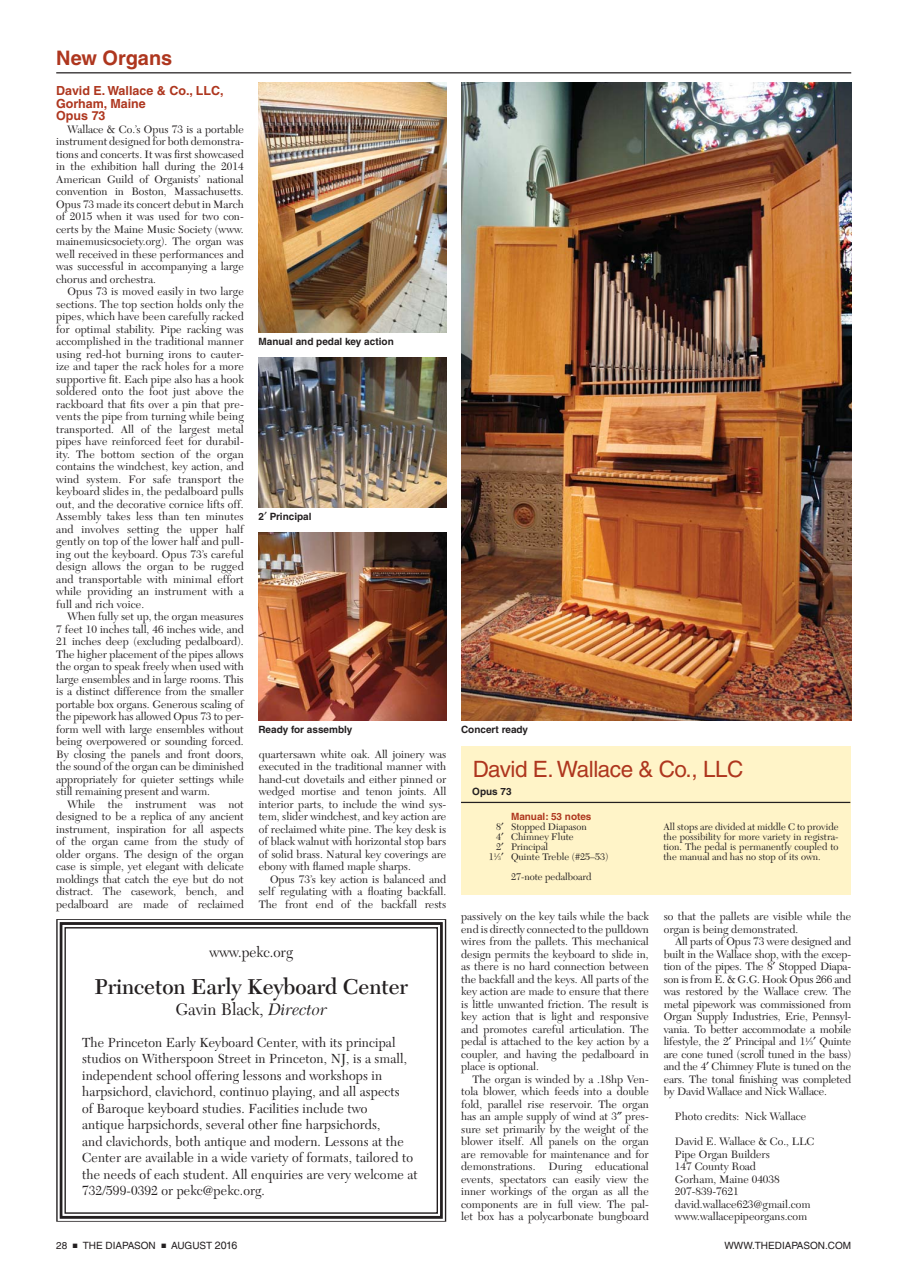
<style>
.page{position:relative;width:900px;height:1283px;background:#fff}
.page>*{position:absolute;margin:0;border:0;box-sizing:border-box;transform-origin:0 0}
.t1{font:600 22.5px "New Caledonia LT Std";color:#231f20;scale:.96 1}
.t2{font:22.5px "Helvetica LT Std";letter-spacing:-.02em;color:#ae361e}
.t3{font:700 20px "Helvetica LT Std";color:#ae361e}
.t4{font:17.5px "New Caledonia LT Std";color:#231f20;scale:.96 1}
.t5{font:15px "New Caledonia LT Std";color:#231f20;scale:.96 1}
.t6{font:13.75px/16.5px "New Caledonia LT Std";letter-spacing:.01em;color:#231f20;scale:.96 1}
.t7{font:700 12.5px/12.5px "Helvetica LT Std";color:#ae361e}
.t8{font:11.25px/12.5px "New Caledonia LT Std";color:#231f20;text-align:justify}
.t9{font:10px/10px "New Caledonia LT Std";color:#231f20;text-align:justify}
.t10{font:700 10px "Helvetica LT Std";color:#231f20}
.t11{font:10px "Helvetica LT Std";color:#231f20}
.t12{font:700 10px "Helvetica LT Std";color:#ae361e}
.s1{font-size:5.5px}
.s2{font-size:6.25px}
.s3{font-style:italic}
.s4{font-size:10.62px}
</style>
<div class="page">
<hr style="left:56px;top:72px;width:795px;height:1px;background:#231f20">
<div style="left:461px;top:746px;width:390px;height:149px;background:#fff4c8"></div>
<hr style="left:461px;top:802px;width:389px;height:1px;background:#231f20">
<img style="left:461px;top:82px;width:390px;height:638px">
<img style="left:259px;top:532px;width:187px;height:188px">
<img style="left:259px;top:82px;width:187px;height:250px">
<img style="left:259px;top:358px;width:187px;height:150px">
<svg style="left:56px;top:920px;width:390px;height:300px"></svg>
<div style="left:60px;top:922px;width:383px;height:296px;border:3px solid #231f20"></div>
<div style="left:64px;top:927px;width:374px;height:286px;border:1px solid #231f20"></div>
<div style="left:48px;top:918px;width:406px;height:304px;border:1px solid #fff"></div>
<h2 class="t3" style="left:56px;top:50px;width:118px">New Organs</h2>
<p class="t7" style="left:56px;top:86px;width:169px">David E. Wallace &amp; Co., LLC,<br>Gorham, Maine<br>Opus 73</p>
<p class="t8" style="left:56px;top:123px;width:189px;text-indent:11px">Wallace &amp; Co.’s Opus 73 is a portable instrument designed for both demonstra&shy;tions and concerts. It was first showcased in the exhibition hall during the 2014<br>American Guild of Organists’ national convention in Boston, Massachusetts.<br>Opus 73 made its concert debut in March of 2015 when it was used for two con&shy;certs by the Maine Music Society (www. mainemusicsociety.org). The organ was well received in these performances and was successful in accompanying a large chorus and orchestra.</p>
<p class="t8" style="left:56px;top:285px;width:189px;text-indent:11px">Opus 73 is moved easily in two large sections. The top section holds only the pipes, which have been carefully racked for optimal stability. Pipe racking was accomplished in the traditional manner using red-hot burning irons to cauter&shy;ize and taper the rack holes for a more supportive fit. Each pipe also has a hook soldered onto the foot just above the rackboard that fits over a pin that pre&shy;vents the pipe from turning while being transported. All of the largest metal pipes have reinforced feet for durabil&shy;ity. The bottom section of the organ contains the windchest, key action, and wind system. For safe transport the keyboard slides in, the pedalboard pulls out, and the decorative cornice lifts off.<br>Assembly takes less than ten minutes and involves setting the upper half gently on top of the lower half and pull&shy;ing out the keyboard. Opus 73’s careful design allows the organ to be rugged and transportable with minimal effort while providing an instrument with a full and rich voice.</p>
<p class="t8" style="left:56px;top:610px;width:189px;text-indent:11px">When fully set up, the organ measures 7 feet 10 inches tall, 46 inches wide, and 21 inches deep (excluding pedalboard).<br>The higher placement of the pipes allows the organ to speak freely when used with large ensembles and in large rooms. This is a distinct difference from the smaller portable box organs. Generous scaling of the pipework has allowed Opus 73 to per&shy;form well with large ensembles without being overpowered or sounding forced.<br>By closing the panels and front doors, the sound of the organ can be diminished appropriately for quieter settings while still remaining present and warm.</p>
<p class="t8" style="left:56px;top:798px;width:189px;text-indent:11px">While the instrument was not designed to be a replica of any ancient instrument, inspiration for all aspects of the organ came from the study of older organs. The design of the organ case is simple, yet elegant with delicate moldings that catch the eye but do not distract. The casework, bench, and pedalboard are made of reclaimed</p>
<p class="t10" style="left:259px;top:338px;width:137px">Manual and pedal key action</p>
<p class="t10" style="left:259px;top:513px;width:55px">2 Principal</p>
<p class="t10" style="left:259px;top:725px;width:95px">Ready for assembly</p>
<p class="t10" style="left:461px;top:725px;width:69px">Concert ready</p>
<p class="t8" style="left:259px;top:748px;width:189px">quartersawn white oak. All joinery was executed in the traditional manner with hand-cut dovetails and either pinned or wedged mortise and tenon joints. All interior parts, to include the wind sys&shy;tem, slider windchest, and key action are of reclaimed white pine. The key desk is of black walnut with horizontal stop bars of solid brass. Natural key coverings are ebony with flamed maple sharps.</p>
<p class="t8" style="left:259px;top:873px;width:189px;text-indent:11px">Opus 73’s key action is balanced and self regulating with a floating backfall.<br>The front end of the backfall rests</p>
<h1 class="t2" style="left:473px;top:760px;width:272px">David E. Wallace &amp; Co., LLC</h1>
<p class="t10" style="left:472px;top:788px;width:41px">Opus 73</p>
<p class="t12" style="left:511px;top:813px;width:82px">Manual: 53 notes</p>
<p class="t9" style="left:496px;top:822px;width:92px">8 Stopped Diapason</p>
<p class="t9" style="left:496px;top:832px;width:79px">4 Chimney Flute</p>
<p class="t9" style="left:496px;top:842px;width:53px">2 Principal</p>
<p class="t9" style="left:489px;top:852px;width:121px">1<sup>1</sup>⁄<span class="s1">3</span> Quinte Treble (#25–53)</p>
<p class="t9" style="left:511px;top:872px;width:82px">27-note pedalboard</p>
<p class="t9" style="left:664px;top:822px;width:177px">All stops are divided at middle C to provide the possibility for more variety in registra&shy;tion. The pedal is permanently coupled to the manual and has no stop of its own.</p>
<p class="t8" style="left:664px;top:910px;width:189px">so that the pallets are visible while the organ is being demonstrated.</p>
<p class="t8" style="left:664px;top:935px;width:189px;text-indent:11px">All parts of Opus 73 were designed and built in the Wallace shop, with the excep&shy;tion of the pipes. The 8 Stopped Diapa&shy;son is from E. &amp; G.G. Hook Opus 266 and was restored by the Wallace crew. The metal pipework was commissioned from Organ Supply Industries, Erie, Pennsyl&shy;vania. To better accommodate a mobile lifestyle, the 2 Principal and 1<sup>1</sup>⁄<span class="s2">3</span> Quinte are cone tuned (scroll tuned in the bass) and the 4 Chimney Flute is tuned on the ears. The tonal finishing was completed by David Wallace and Nick Wallace.</p>
<p class="t8" style="left:675px;top:1110px;width:133px">Photo credits: Nick Wallace</p>
<p class="t8" style="left:675px;top:1135px;width:141px;text-align:left">David E. Wallace &amp; Co., LLC<br>Pipe Organ Builders<br>147 County Road<br>Gorham, Maine 04038<br>207-839-7621 david.wallace623@gmail.com www.wallacepipeorgans.com</p>
<p class="t8" style="left:461px;top:910px;width:189px">passively on the key tails while the back end is directly connected to the pulldown wires from the pallets. This mechanical design permits the keyboard to slide in, as there is no hard connection between the backfall and the keys. All parts of the key action are made to ensure that there is little unwanted friction. The result is key action that is light and responsive and promotes careful articulation. The pedal is attached to the key action by a coupler, and having the pedalboard in place is optional.</p>
<p class="t8" style="left:461px;top:1073px;width:189px;text-indent:11px">The organ is winded by a .18hp Ven&shy;tola blower, which feeds into a double fold, parallel rise reservoir. The organ has an ample supply of wind at 3 pres&shy;sure set primarily by the weight of the blower itself. All panels on the organ are removable for maintenance and for demonstrations. During educational events, spectators can easily view the inner workings of the organ as all the components are in full view. The pal&shy;let box has a polycarbonate bungboard</p>
<h3 class="t5" style="left:210px;top:944px;width:88px">www.pekc.org</h3>
<h1 class="t1" style="left:95px;top:973px;width:328px">Princeton Early Keyboard Center</h1>
<h3 class="t4" style="left:176px;top:1000px;width:159px">Gavin Black, <span class="s3">Director</span></h3>
<p class="t6" style="left:82px;top:1034px;width:351px">The Princeton Early Keyboard Center, with its principal studios on Witherspoon Street in Princeton, NJ, is a small, independent school offering lessons and workshops in harpsichord, clavichord, continuo playing, and all aspects<br>of Baroque keyboard studies. Facilities include two<br>antique harpsichords, several other fine harpsichords,<br>and clavichords, both antique and modern. Lessons at the Center are available in a wide variety of formats, tailored to the needs of each student. All enquiries are very welcome at 732/599-0392 or pekc@pekc.org.</p>
<p class="t11" style="left:56px;top:1242px;width:13px">28</p>
<p class="t11" style="left:83px;top:1242px;width:75px">THE DIAPASON</p>
<p class="t11" style="left:171px;top:1242px;width:68px">AUGUST <span class="s4">2016</span></p>
<p class="t11" style="left:725px;top:1242px;width:128px">WWW.THEDIAPASON.COM</p>
</div>
